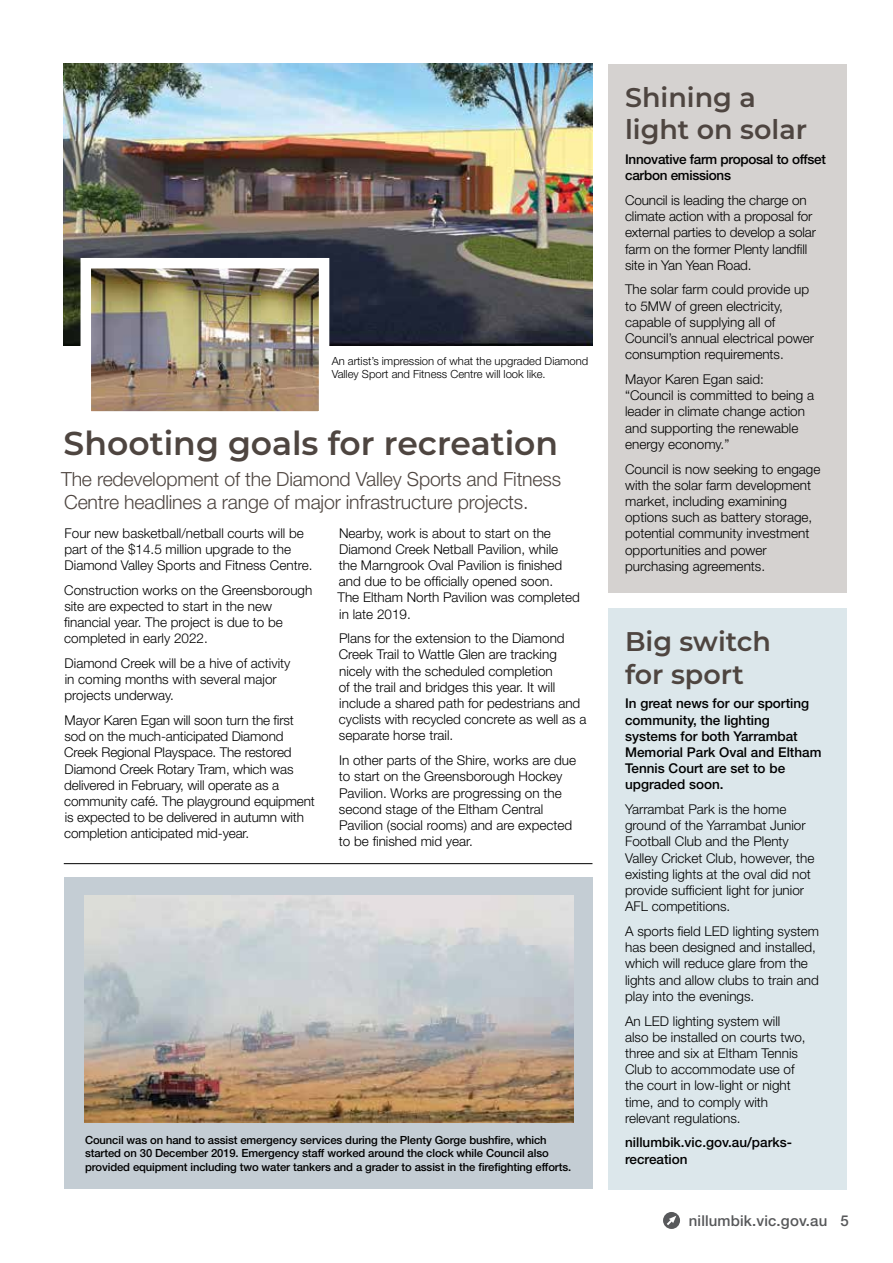
<style>
.page{position:relative;width:893px;height:1263px;background:#fff}
.page>*{position:absolute;margin:0;border:0;box-sizing:border-box;transform-origin:0 0}
.t1{font:600 33px "Montserrat";color:#4e4540}
.t2{font:600 27px/32.4px "Montserrat";color:#4e4540}
.t3{font:300 19.5px/22.5px "Helvetica Neue LT";letter-spacing:-.01em;color:#4e4540}
.t4{font:500 15px "Helvetica Neue LT";letter-spacing:.01em;color:#58595b}
.t5{font:300 13.5px/16.2px "Helvetica Neue LT";color:#000}
.t6{font:500 13.5px/16.2px "Helvetica Neue LT";color:#000}
.t7{font:500 13.5px/16.2px "Helvetica Neue LT";letter-spacing:-.02em;color:#000}
.t8{font:500 11.25px/13.5px "Helvetica Neue LT";letter-spacing:-.01em;color:#000}
.t9{font:300 11.25px/13.5px "Helvetica Neue LT";color:#000}
</style>
<div class="page">
<div style="left:64px;top:877px;width:528px;height:311px;background:#c4cdd4"></div>
<svg style="left:663px;top:1212px;width:17px;height:17px"></svg>
<img style="left:64px;top:64px;width:528px;height:281px">
<hr style="left:64px;top:863px;width:528px;height:1px;background:#000">
<img style="left:85px;top:895px;width:488px;height:228px">
<div style="left:608px;top:608px;width:238px;height:582px;background:#dce7eb"></div>
<img style="left:75px;top:253px;width:260px;height:159px">
<div style="left:608px;top:64px;width:238px;height:528px;background:#d5d2d0"></div>
<p class="t9" style="left:332px;top:354px;width:258px">An artist’s impression of what the upgraded Diamond<br>Valley Sport and Fitness Centre will look like.</p>
<h1 class="t1" style="left:64px;top:420px;width:496px">Shooting goals for recreation</h1>
<h3 class="t3" style="left:61px;top:467px;width:501px">The redevelopment of the Diamond Valley Sports and Fitness<br>Centre headlines a range of major infrastructure projects.</h3>
<p class="t5" style="left:65px;top:524px;width:249px">Four new basketball/netball courts will be part of the $14.5 million upgrade to the<br>Diamond Valley Sports and Fitness Centre.</p>
<p class="t5" style="left:64px;top:581px;width:250px">Construction works on the Greensborough site are expected to start in the new financial year. The project is due to be completed in early 2022.</p>
<p class="t5" style="left:65px;top:655px;width:227px">Diamond Creek will be a hive of activity in coming months with several major projects underway.</p>
<p class="t5" style="left:64px;top:712px;width:252px">Mayor Karen Egan will soon turn the first sod on the much-anticipated Diamond Creek Regional Playspace. The restored Diamond Creek Rotary Tram, which was delivered in February, will operate as a community café. The playground equipment is expected to be delivered in autumn with completion anticipated mid-year.</p>
<p class="t5" style="left:338px;top:524px;width:244px">Nearby, work is about to start on the Diamond Creek Netball Pavilion, while<br>the Marngrook Oval Pavilion is finished and due to be officially opened soon.<br>The Eltham North Pavilion was completed in late 2019.</p>
<p class="t5" style="left:339px;top:630px;width:249px">Plans for the extension to the Diamond Creek Trail to Wattle Glen are tracking nicely with the scheduled completion<br>of the trail and bridges this year. It will include a shared path for pedestrians and cyclists with recycled concrete as well as a separate horse trail.</p>
<p class="t5" style="left:339px;top:752px;width:239px">In other parts of the Shire, works are due to start on the Greensborough Hockey Pavilion. Works are progressing on the second stage of the Eltham Central Pavilion (social rooms) and are expected to be finished mid year.</p>
<p class="t8" style="left:85px;top:1133px;width:488px">Council was on hand to assist emergency services during the Plenty Gorge bushfire, which started on 30 December 2019. Emergency staff worked around the clock while Council also provided equipment including two water tankers and a grader to assist in the firefighting efforts.</p>
<h2 class="t2" style="left:625px;top:80px;width:183px">Shining a light on solar</h2>
<p class="t7" style="left:625px;top:151px;width:202px">Innovative farm proposal to offset carbon emissions</p>
<p class="t5" style="left:625px;top:192px;width:192px">Council is leading the charge on climate action with a proposal for external parties to develop a solar farm on the former Plenty landfill site in Yan Yean Road.</p>
<p class="t5" style="left:625px;top:281px;width:191px">The solar farm could provide up to 5MW of green electricity, capable of supplying all of<br>Council’s annual electrical power consumption requirements.</p>
<p class="t5" style="left:625px;top:371px;width:191px">Mayor Karen Egan said: “Council is committed to being a leader in climate change action and supporting the renewable energy economy.”</p>
<p class="t5" style="left:625px;top:460px;width:197px">Council is now seeking to engage with the solar farm development market, including examining options such as battery storage, potential community investment opportunities and power purchasing agreements.</p>
<h2 class="t2" style="left:625px;top:624px;width:147px">Big switch for sport</h2>
<p class="t6" style="left:625px;top:695px;width:198px">In great news for our sporting community, the lighting systems for both Yarrambat<br>Memorial Park Oval and Eltham<br>Tennis Court are set to be upgraded soon.</p>
<p class="t5" style="left:625px;top:801px;width:191px">Yarrambat Park is the home ground of the Yarrambat Junior<br>Football Club and the Plenty<br>Valley Cricket Club, however, the existing lights at the oval did not provide sufficient light for junior<br>AFL competitions.</p>
<p class="t5" style="left:625px;top:923px;width:195px">A sports field LED lighting system has been designed and installed, which will reduce glare from the lights and allow clubs to train and play into the evenings.</p>
<p class="t5" style="left:625px;top:1012px;width:182px">An LED lighting system will also be installed on courts two, three and six at Eltham Tennis<br>Club to accommodate use of the court in low-light or night time, and to comply with relevant regulations.</p>
<p class="t6" style="left:625px;top:1134px;width:168px">nillumbik.vic.gov.au/parks&shy;recreation</p>
<p class="t4" style="left:689px;top:1212px;width:161px">nillumbik.vic.gov.au 5</p>
</div>
